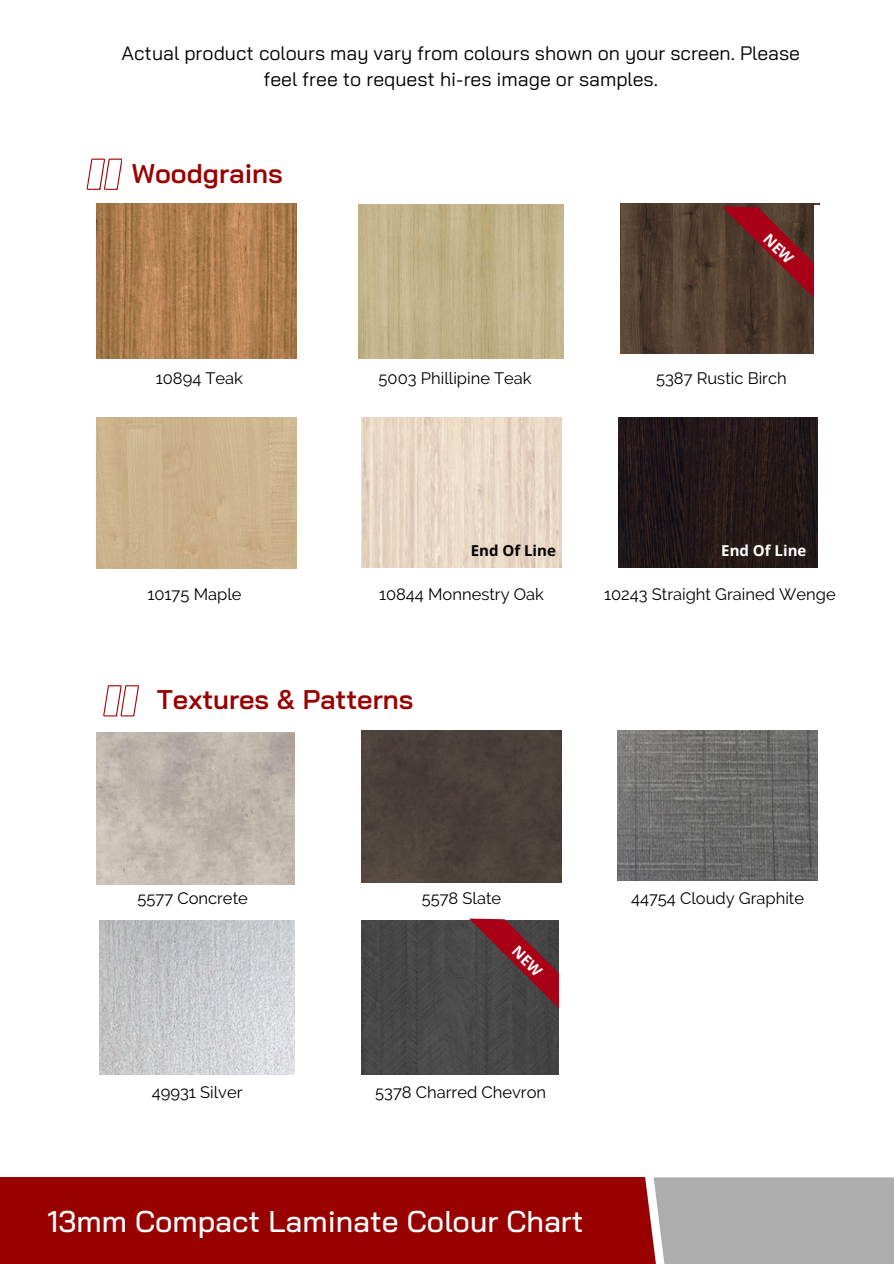
<style>
.page{position:relative;width:894px;height:1264px;background:#fff}
.page>*{position:absolute;margin:0;border:0;box-sizing:border-box;transform-origin:0 0}
.t1{font:500 30px "Bai Jamjuree";color:#fff}
.t2{font:600 27px "Bai Jamjuree";color:#900}
.t3{font:19.5px/25.8px "Bai Jamjuree";color:#000;text-align:center}
.t4{font:16.5px "Raleway";color:#000}
.t5{font:700 15px "Open Sans";color:#000}
.t6{font:700 15px "Open Sans";color:#fff}
</style>
<div class="page">
<img style="left:618px;top:418px;width:199px;height:149px">
<img style="left:96px;top:204px;width:201px;height:154px">
<img style="left:96px;top:418px;width:201px;height:150px">
<img style="left:361px;top:418px;width:200px;height:149px">
<div style="left:361px;top:730px;width:200px;height:152px;background:#4a413b"></div>
<img style="left:96px;top:732px;width:199px;height:152px">
<svg style="left:103px;top:685px;width:36px;height:31px"></svg>
<svg style="left:87px;top:159px;width:35px;height:31px"></svg>
<img style="left:620px;top:204px;width:199px;height:150px">
<img style="left:617px;top:730px;width:200px;height:150px">
<img style="left:99px;top:920px;width:195px;height:154px">
<div style="left:814px;top:205px;width:37px;height:157px;background:#fff"></div>
<div style="left:0;top:1177px;width:653px;height:86px;background:#900"></div>
<div style="left:653px;top:1177px;width:240px;height:86px;background:#adadae"></div>
<div style="left:361px;top:920px;width:198px;height:154px;background:#474747"></div>
<img style="left:358px;top:204px;width:205px;height:154px">
<svg style="left:721px;top:206px;width:93px;height:93px"></svg>
<svg style="left:469px;top:918px;width:90px;height:93px"></svg>
<p class="t3" style="left:121px;top:40px;width:679px">Actual product colours may vary from colours shown on your screen. Please feel free to request hi-res image or samples.</p>
<p class="t2" style="left:132px;top:156px;width:152px">Woodgrains</p>
<h4 class="t4" style="left:156px;top:369px;width:89px">10894 Teak</h4>
<p class="t4" style="left:147px;top:584px;width:96px">10175 Maple</p>
<h3 class="t4" style="left:378px;top:369px;width:154px">5003 Phillipine Teak</h3>
<p class="t4" style="left:656px;top:369px;width:132px">5387 Rustic Birch</p>
<p class="t5" style="left:470px;top:540px;width:87px">End Of Line</p>
<p class="t6" style="left:721px;top:539px;width:87px">End Of Line</p>
<p class="t4" style="left:379px;top:584px;width:166px">10844 Monnestry Oak</p>
<h4 class="t4" style="left:604px;top:584px;width:233px">10243 Straight Grained Wenge</h4>
<h1 class="t2" style="left:157px;top:682px;width:258px">Textures &amp; Patterns</h1>
<p class="t4" style="left:137px;top:888px;width:112px">5577 Concrete</p>
<h3 class="t4" style="left:421px;top:888px;width:81px">5578 Slate</h3>
<p class="t4" style="left:630px;top:888px;width:174px">44754 Cloudy Graphite</p>
<p class="t4" style="left:152px;top:1082px;width:92px">49931 Silver</p>
<p class="t4" style="left:375px;top:1082px;width:172px">5378 Charred Chevron</p>
<p class="t1" style="left:47px;top:1201px;width:537px">13mm Compact Laminate Colour Chart</p>
</div>
